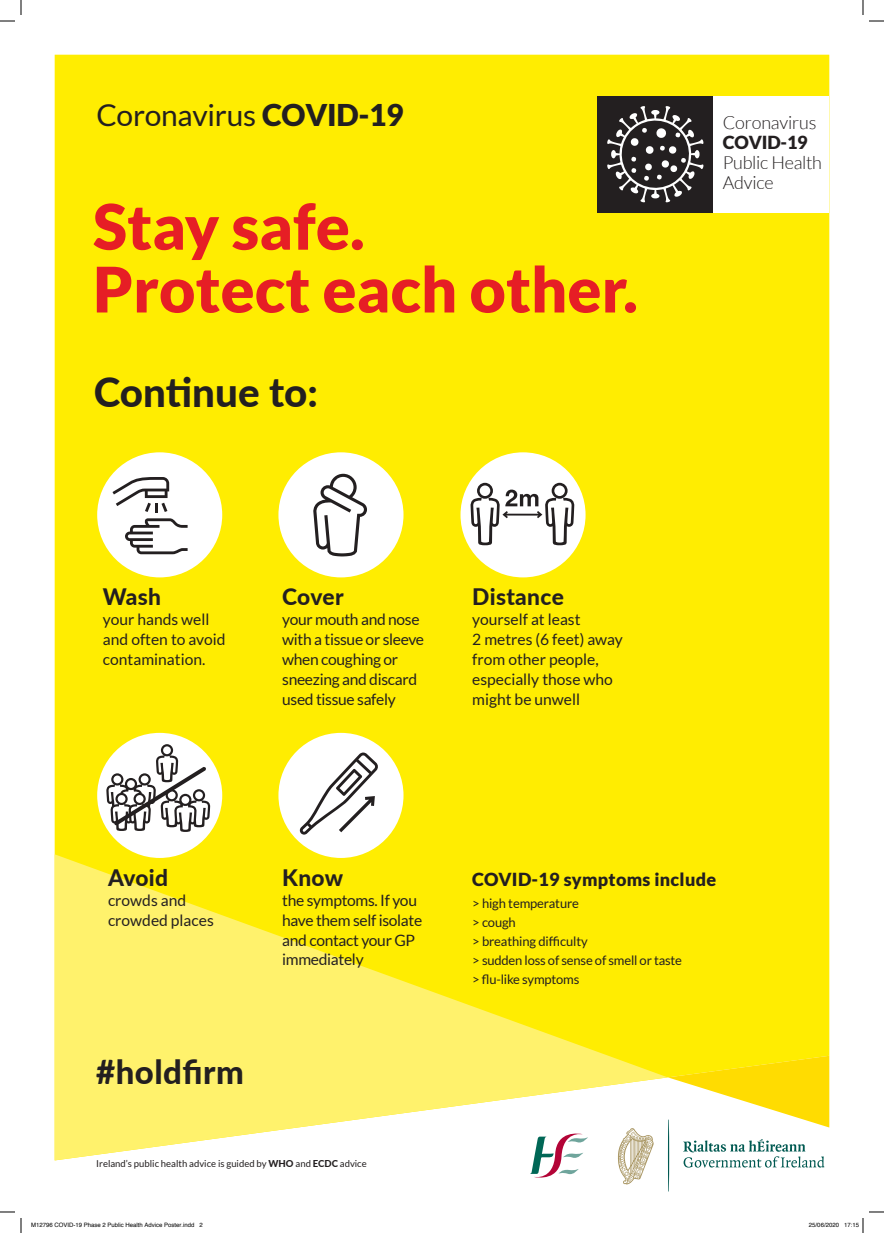
<style>
.page{position:relative;width:884px;height:1233px;background:#fff}
.page>*{position:absolute;margin:0;border:0;box-sizing:border-box;transform-origin:0 0}
.t1{font:900 62.8px/62.8px "Lato";color:#e61e25}
.t2{font:800 40.4px "Lato";color:#231f20}
.t3{font:800 32.9px "Lato";letter-spacing:.015em;color:#231f20}
.t4{font:30px "Lato";letter-spacing:-.01em;color:#231f20}
.t5{font:800 22.7px "Lato";letter-spacing:.015em;color:#231f20}
.t6{font:900 18px "Lato";letter-spacing:.015em;color:#231f20}
.t7{font:300 18px/20px "Lato";letter-spacing:-.01em;color:#231f20}
.t8{font:15.6px/19.9px "Lato";letter-spacing:-.02em;color:#231f20}
.t9{font:15.6px/19.9px "Lato";color:#231f20}
.t10{font:13px/19px "Lato";letter-spacing:-.015em;color:#231f20}
.t11{font:9.5px "Lato";color:#231f20}
.t12{font:6px "Helvetica";color:#000}
.s1{font-weight:900}
.s2{font-weight:800}
</style>
<div class="page">
<div style="left:55px;top:55px;width:774px;height:1000px;background:#ffed01"></div>
<svg style="left:55px;top:854px;width:613px;height:306px;background:#fff155"></svg>
<svg style="left:530px;top:1130px;width:58px;height:48px"></svg>
<svg style="left:668px;top:1055px;width:161px;height:136px"></svg>
<svg style="left:618px;top:1128px;width:36px;height:56px"></svg>
<div style="left:597px;top:96px;width:116px;height:116px;background:#231f20"></div>
<div style="left:713px;top:96px;width:116px;height:116px;background:#fff"></div>
<svg style="left:607px;top:106px;width:96px;height:96px"></svg>
<div style="left:97px;top:452px;width:125px;height:125px;background:#fff;border-radius:50%"></div>
<svg style="left:112px;top:477px;width:76px;height:77px"></svg>
<div style="left:278px;top:452px;width:125px;height:125px;background:#fff;border-radius:50%"></div>
<svg style="left:313px;top:474px;width:54px;height:82px"></svg>
<div style="left:460px;top:452px;width:125px;height:125px;background:#fff;border-radius:50%"></div>
<svg style="left:470px;top:483px;width:104px;height:62px"></svg>
<div style="left:278px;top:733px;width:125px;height:125px;background:#fff;border-radius:50%"></div>
<svg style="left:300px;top:752px;width:78px;height:82px"></svg>
<div style="left:97px;top:733px;width:125px;height:125px;background:#fff;border-radius:50%"></div>
<svg style="left:106px;top:744px;width:104px;height:88px"></svg>
<svg style="left:0;top:1211px;width:15px;height:1px"></svg>
<svg style="left:869px;top:1211px;width:15px;height:1px"></svg>
<svg style="left:0;top:0;width:22px;height:22px"></svg>
<svg style="left:20px;top:1218px;width:2px;height:15px"></svg>
<svg style="left:862px;top:0;width:22px;height:22px"></svg>
<svg style="left:862px;top:1218px;width:2px;height:15px"></svg>
<h3 class="t4" style="left:96px;top:99px;width:309px">Coronavirus <span class="s1">COVID-19</span></h3>
<h1 class="t1" style="left:93px;top:194px;width:546px">Stay safe.<br>Protect each other.</h1>
<h2 class="t2" style="left:94px;top:362px;width:226px">Continue to:</h2>
<h3 class="t5" style="left:103px;top:580px;width:60px">Wash</h3>
<p class="t9" style="left:103px;top:609px;width:124px">your hands well and often to avoid contamination.</p>
<h3 class="t5" style="left:282px;top:580px;width:63px">Cover</h3>
<p class="t8" style="left:282px;top:609px;width:143px">your mouth and nose with a tissue or sleeve when coughing or sneezing and discard used tissue safely</p>
<h3 class="t5" style="left:472px;top:580px;width:93px">Distance</h3>
<p class="t9" style="left:472px;top:609px;width:152px">yourself at least<br>2 metres (6 feet) away from other people, especially those who might be unwell</p>
<p class="t7" style="left:723px;top:113px;width:95px">Coronavirus</p>
<p class="t6" style="left:723px;top:132px;width:86px">COVID-19</p>
<p class="t7" style="left:723px;top:153px;width:101px">Public Health<br>Advice</p>
<h3 class="t5" style="left:108px;top:860px;width:62px">Avoid</h3>
<p class="t9" style="left:108px;top:890px;width:107px">crowds and crowded places</p>
<h3 class="t3" style="left:96px;top:1048px;width:149px">#holdfirm</h3>
<h3 class="t5" style="left:282px;top:860px;width:63px">Know</h3>
<p class="t8" style="left:282px;top:890px;width:142px">the symptoms. If you have them self isolate and contact your GP immediately</p>
<p class="t11" style="left:96px;top:1157px;width:272px">Ireland’s public health advice is guided by <span class="s2">WHO</span> and <span class="s2">ECDC</span> advice</p>
<p class="t6" style="left:472px;top:868px;width:245px">COVID-19 symptoms include</p>
<p class="t10" style="left:472px;top:893px;width:211px">&gt; high temperature<br>&gt; cough<br>&gt; breathing difficulty<br>&gt; sudden loss of sense of smell or taste &gt; flu-like symptoms</p>
<p class="t12" style="left:31px;top:1220px;width:173px">M12796 COVID-19 Phase 2 Public Health Advice Poster.indd 2</p>
<p class="t12" style="left:809px;top:1220px;width:52px">25/06/2020 17:15</p>
</div>
